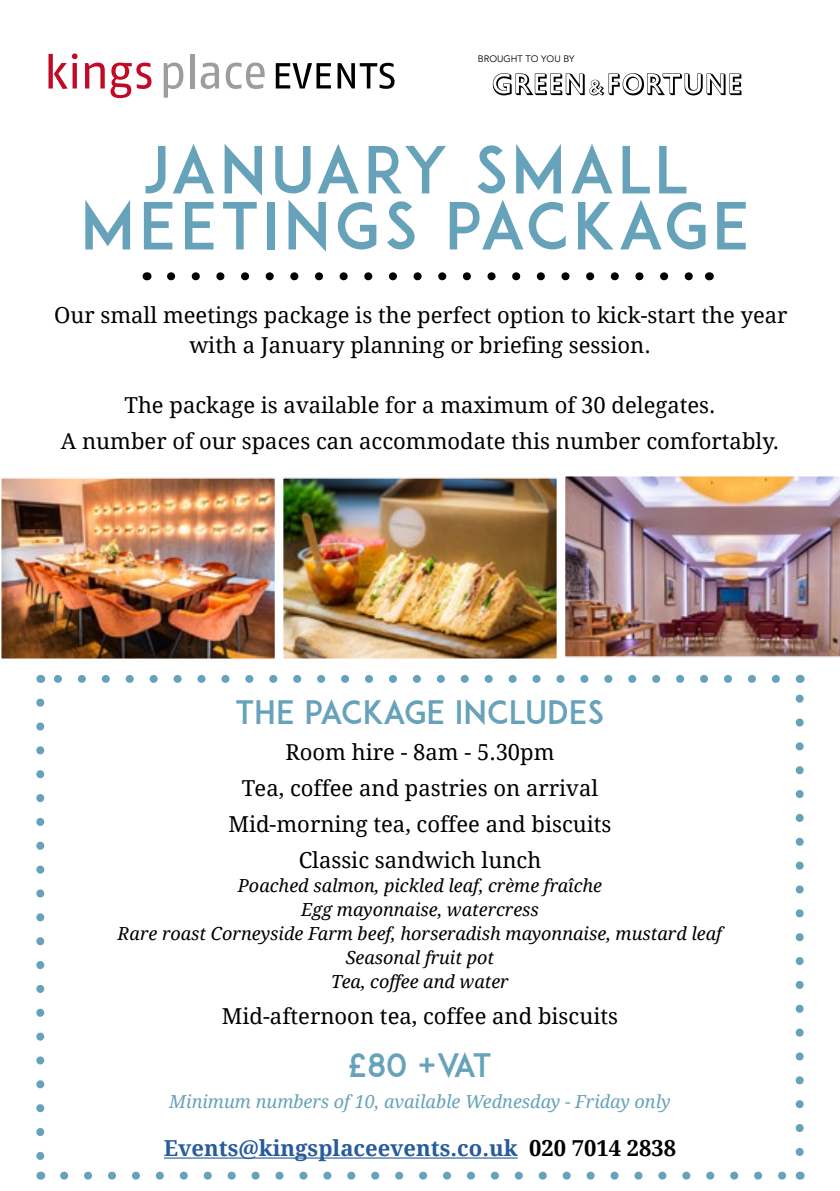
<style>
.page{position:relative;width:840px;height:1191px;background:#fff}
.page>*{position:absolute;margin:0;border:0;box-sizing:border-box;transform-origin:0 0}
.t1{font:64px/56px "ADAM.CGPRO";letter-spacing:.06em;color:#66a2b9;text-align:center}
.t2{font:32px "ADAM.CGPRO";color:#66a2b9}
.t3{font:22px/36px "Droid Serif";color:#000;text-align:center}
.t4{font:700 22px "Droid Serif";color:#275b9b}
.t5{font:italic 18px/24px "Droid Serif";color:#000;text-align:center}
.t6{font:italic 18px "Droid Serif";color:#66a2b9}
.t7{font:9.4px "Avenir LT Std";color:#000}
.s1{color:#000}
</style>
<div class="page">
<svg style="left:48px;top:53px;width:29px;height:36px"></svg>
<svg style="left:85px;top:63px;width:66px;height:35px"></svg>
<svg style="left:163px;top:63px;width:20px;height:35px"></svg>
<hr style="left:190px;top:54px;width:4px;height:34px;background:#9d9d9c">
<svg style="left:200px;top:63px;width:19px;height:26px"></svg>
<svg style="left:225px;top:63px;width:40px;height:26px"></svg>
<svg style="left:275px;top:63px;width:56px;height:25px"></svg>
<svg style="left:337px;top:63px;width:57px;height:26px"></svg>
<hr style="left:164px;top:1157px;width:353px;height:1px;background:#275b9b">
<img style="left:564px;top:476px;width:275px;height:182px">
<svg style="left:171px;top:272px;width:522px;height:8px"></svg>
<svg style="left:492px;top:73px;width:249px;height:22px"></svg>
<svg style="left:36px;top:702px;width:8px;height:458px"></svg>
<svg style="left:64px;top:1171px;width:723px;height:8px"></svg>
<svg style="left:795px;top:694px;width:8px;height:458px"></svg>
<svg style="left:53px;top:675px;width:722px;height:8px"></svg>
<img style="left:284px;top:479px;width:271px;height:179px">
<div style="left:282px;top:477px;width:275px;height:183px;border:1px solid #fff"></div>
<img style="left:2px;top:479px;width:272px;height:179px">
<div style="left:0;top:477px;width:276px;height:183px;border:1px solid #fff"></div>
<p class="t7" style="left:477px;top:54px;width:98px">BROUGHT TO YOU BY</p>
<h1 class="t1" style="left:80px;top:141px;width:670px">JANUARY SMALL<br>MEETINGS PACKAGE</h1>
<p class="t3" style="left:54px;top:300px;width:734px;line-height:30px">Our small meetings package is the perfect option to kick-start the year with a January planning or briefing session.</p>
<p class="t3" style="left:61px;top:387px;width:719px">The package is available for a maximum of 30 delegates.<br>A number of our spaces can accommodate this number comfortably.</p>
<h2 class="t2" style="left:235px;top:693px;width:370px">THE PACKAGE INCLUDES</h2>
<p class="t3" style="left:228px;top:734px;width:384px">Room hire - 8am - 5.30pm<br>Tea, coffee and pastries on arrival<br>Mid-morning tea, coffee and biscuits<br>Classic sandwich lunch</p>
<p class="t5" style="left:118px;top:874px;width:605px">Poached salmon, pickled leaf, crème fraîche<br>Egg mayonnaise, watercress<br>Rare roast Corneyside Farm beef, horseradish mayonnaise, mustard leaf Seasonal fruit pot<br>Tea, coffee and water</p>
<p class="t3" style="left:222px;top:998px;width:397px">Mid-afternoon tea, coffee and biscuits</p>
<h2 class="t2" style="left:348px;top:1046px;width:145px">£80 +VAT</h2>
<p class="t6" style="left:169px;top:1091px;width:502px">Minimum numbers of 10, available Wednesday - Friday only</p>
<p class="t4" style="left:164px;top:1135px;width:513px">Events@kingsplaceevents.co.uk <span class="s1">020 7014 2838</span></p>
</div>
